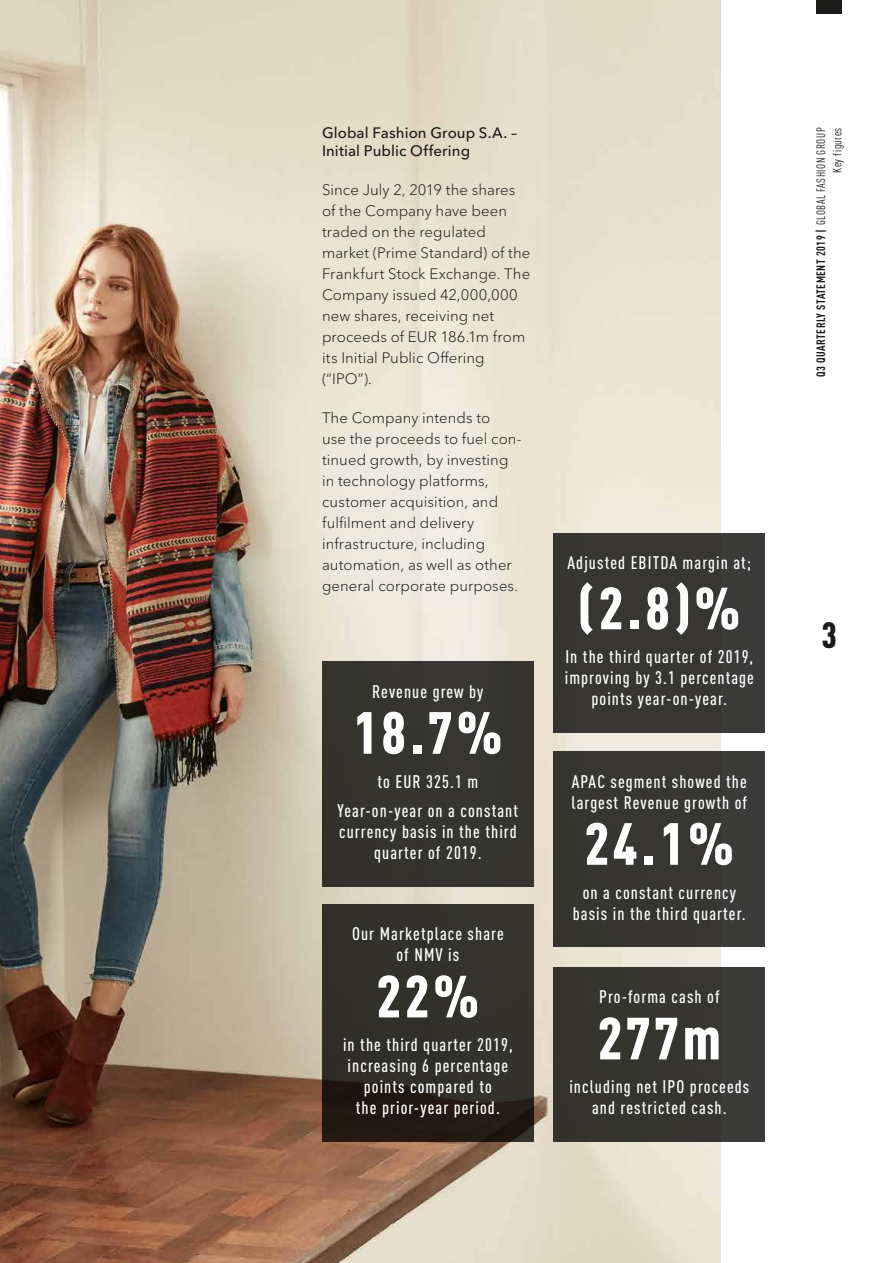
<style>
.page{position:relative;width:893px;height:1263px;background:#fff}
.page>*{position:absolute;margin:0;border:0;box-sizing:border-box;transform-origin:0 0}
.t1{font:900 58.5px "DIN Cond";letter-spacing:.06em;color:#fff}
.t2{font:900 36px "DIN Cond";color:#1a1a18}
.t3{font:500 18px/21px "DIN Cond";letter-spacing:.06em;color:#fff;text-align:center}
.t4{font:300 15px/21px "Avenir Next LT Pro";letter-spacing:.005em;color:#1a1a18}
.t5{font:500 15px/18px "Avenir Next LT Pro";letter-spacing:.005em;color:#1a1a18}
.t6{font:12px/16.2px "DIN Cond";letter-spacing:.04em;color:#1a1a18;text-align:right}
.s1{font-weight:700}
</style>
<div class="page">
<img style="left:0;top:0;width:720px;height:1263px">
<div style="left:322px;top:661px;width:212px;height:226px;background:#35342f"></div>
<svg style="left:322px;top:904px;width:212px;height:238px;background:#2f2b26"></svg>
<div style="left:553px;top:967px;width:212px;height:175px;background:#363531"></div>
<div style="left:553px;top:533px;width:212px;height:200px;background:#373632"></div>
<div style="left:553px;top:751px;width:212px;height:196px;background:#373632"></div>
<div style="left:816px;top:0;width:26px;height:13px;background:#1a1a18"></div>
<p class="t5" style="left:322px;top:124px;width:196px">Global Fashion Group S.A. –<br>Initial Public Offering</p>
<p class="t4" style="left:322px;top:179px;width:210px">Since July 2, 2019 the shares of the Company have been traded on the regulated market (Prime Standard) of the<br>Frankfurt Stock Exchange. The<br>Company issued 42,000,000 new shares, receiving net proceeds of EUR 186.1m from its Initial Public Offering (“IPO”).</p>
<p class="t4" style="left:322px;top:407px;width:201px">The Company intends to<br>use the proceeds to fuel con&shy;tinued growth, by investing in technology platforms, customer acquisition, and fulfilment and delivery infrastructure, including automation, as well as other general corporate purposes.</p>
<p class="t3" style="left:372px;top:680px;width:113px">Revenue grew by</p>
<h1 class="t1" style="left:353px;top:696px;width:151px">18.7%</h1>
<p class="t3" style="left:338px;top:766px;width:182px;line-height:29.5px">to EUR 325.1 m<br>Year-on-year on a constant</p>
<p class="t3" style="left:339px;top:821px;width:179px">currency basis in the third quarter of 2019.</p>
<p class="t3" style="left:352px;top:923px;width:153px">Our Marketplace share of NMV is</p>
<h1 class="t1" style="left:376px;top:960px;width:105px">22%</h1>
<p class="t3" style="left:343px;top:1034px;width:171px">in the third quarter 2019, increasing 6 percentage points compared to<br>the prior-year period.</p>
<p class="t3" style="left:567px;top:552px;width:185px">Adjusted EBITDA margin at;</p>
<h1 class="t1" style="left:578px;top:572px;width:164px">(2.8)%</h1>
<p class="t3" style="left:565px;top:646px;width:191px">In the third quarter of 2019, improving by 3.1 percentage points year-on-year.</p>
<p class="t3" style="left:571px;top:770px;width:177px;text-align:left">APAC segment showed the largest Revenue growth of</p>
<h1 class="t1" style="left:584px;top:807px;width:151px">24.1%</h1>
<p class="t3" style="left:573px;top:881px;width:174px">on a constant currency basis in the third quarter.</p>
<p class="t3" style="left:599px;top:986px;width:122px">Pro-forma cash of</p>
<h1 class="t1" style="left:598px;top:1002px;width:125px">277m</h1>
<p class="t3" style="left:569px;top:1076px;width:181px">including net IPO proceeds and restricted cash.</p>
<p class="t6" style="left:813px;top:377px;width:251px;rotate:-90deg"><span class="s1">Q3 QUARTERLY STATEMENT 2019 |</span> GLOBAL FASHION GROUP<br>Key figures</p>
<h2 class="t2" style="left:821px;top:612px;width:17px">3</h2>
</div>
